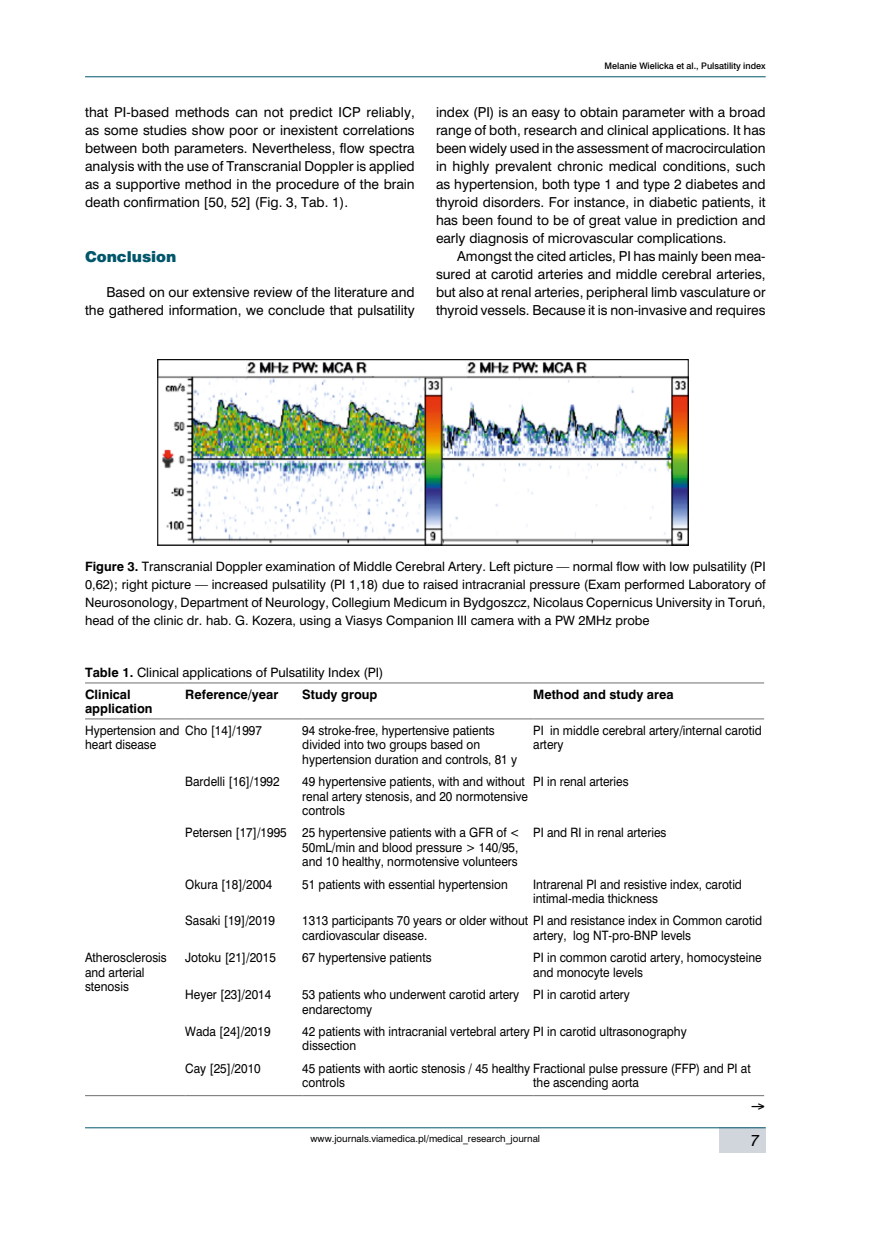
<style>
.page{position:relative;width:872px;height:1234px;background:#fff}
.page>*{position:absolute;margin:0;border:0;box-sizing:border-box;transform-origin:0 0}
.t1{font:15px "Swis 721 Blk EU";color:#00566a}
.t2{font:italic 15px "Swis 721 PL";color:#000}
.t3{font:12.75px/18px "Swis 721 PL";color:#000;text-align:justify}
.t4{font:12px/14.4px "Swis 721 PL";color:#000;scale:.92 1}
.t5{font:12px/18px "Swis 721 PL";color:#000;text-align:justify}
.t6{font:700 12px "Swis 721 PL";color:#000}
.t7{font:9px "Swis 721 PL";color:#000}
.t8{font:9px "Swis 721 Md EU";color:#000}
.s1{font-weight:700}
</style>
<div class="page">
<hr style="left:85px;top:76px;width:680px;height:1px;background:#00566a">
<div style="left:719px;top:1127px;width:46px;height:25px;background:#d1d6dd"></div>
<hr style="left:85px;top:1127px;width:680px;height:1px;background:#00566a">
<img style="left:159px;top:362px;width:527px;height:181px">
<div style="left:157px;top:359px;width:531px;height:186px;border:1px solid #000"></div>
<hr style="left:85px;top:682px;width:100px;height:1px;background:#706f6f">
<hr style="left:185px;top:682px;width:117px;height:1px;background:#706f6f">
<hr style="left:302px;top:682px;width:231px;height:1px;background:#706f6f">
<hr style="left:533px;top:682px;width:231px;height:1px;background:#706f6f">
<hr style="left:85px;top:718px;width:100px;height:1px;background:#706f6f">
<hr style="left:185px;top:718px;width:117px;height:1px;background:#706f6f">
<hr style="left:302px;top:718px;width:231px;height:1px;background:#706f6f">
<hr style="left:533px;top:718px;width:231px;height:1px;background:#706f6f">
<hr style="left:185px;top:1094px;width:117px;height:1px;background:#706f6f">
<hr style="left:302px;top:1094px;width:231px;height:1px;background:#706f6f">
<hr style="left:533px;top:1094px;width:231px;height:1px;background:#706f6f">
<hr style="left:85px;top:1094px;width:100px;height:1px;background:#706f6f">
<p class="t3" style="left:85px;top:103px;width:331px">that PI-based methods can not predict ICP reliably, as some studies show poor or inexistent correlations between both parameters. Nevertheless, flow spectra analysis with the use of Transcranial Doppler is applied as a supportive method in the procedure of the brain death confirmation [50, 52] (Fig. 3, Tab. 1).</p>
<p class="t1" style="left:85px;top:246px;width:93px">Conclusion</p>
<p class="t3" style="left:85px;top:283px;width:331px;text-align:right">Based on our extensive review of the literature and the gathered information, we conclude that pulsatility</p>
<p class="t8" style="left:604px;top:61px;width:162px">Melanie Wielicka et al., Pulsatility index</p>
<p class="t3" style="left:436px;top:103px;width:331px">index (PI) is an easy to obtain parameter with a broad range of both, research and clinical applications. It has been widely used in the assessment of macrocirculation in highly prevalent chronic medical conditions, such as hypertension, both type 1 and type 2 diabetes and thyroid disorders. For instance, in diabetic patients, it has been found to be of great value in prediction and early diagnosis of microvascular complications.</p>
<p class="t3" style="left:436px;top:247px;width:331px;text-indent:21px">Amongst the cited articles, PI has mainly been mea&shy;sured at carotid arteries and middle cerebral arteries, but also at renal arteries, peripheral limb vasculature or thyroid vessels. Because it is non-invasive and requires</p>
<p class="t5" style="left:85px;top:557px;width:682px"><span class="s1">Figure 3.</span> Transcranial Doppler examination of Middle Cerebral Artery. Left picture — normal flow with low pulsatility (PI 0,62); right picture — increased pulsatility (PI 1,18) due to raised intracranial pressure (Exam performed Laboratory of Neurosonology, Department of Neurology, Collegium Medicum in Bydgoszcz, Nicolaus Copernicus University in Toruń, head of the clinic dr. hab. G. Kozera, using a Viasys Companion III camera with a PW 2MHz probe</p>
<p class="t5" style="left:85px;top:660px;width:300px;line-height:21.9px"><span class="s1">Table 1.</span> Clinical applications of Pulsatility Index (PI)<br><span class="s1">Clinical</span></p>
<p class="t6" style="left:85px;top:700px;width:69px">application</p>
<p class="t6" style="left:185px;top:686px;width:94px">Reference/year</p>
<p class="t6" style="left:302px;top:686px;width:77px">Study group</p>
<p class="t6" style="left:533px;top:686px;width:142px">Method and study area</p>
<p class="t4" style="left:85px;top:722px;width:104px">Hypertension and heart disease</p>
<p class="t4" style="left:185px;top:722px;width:85px">Cho [14]/1997</p>
<p class="t4" style="left:302px;top:722px;width:235px">94 stroke-free, hypertensive patients divided into two groups based on hypertension duration and controls, 81 y</p>
<p class="t4" style="left:533px;top:722px;width:250px">PI in middle cerebral artery/internal carotid artery</p>
<p class="t4" style="left:185px;top:774px;width:104px">Bardelli [16]/1992</p>
<p class="t4" style="left:302px;top:774px;width:247px">49 hypertensive patients, with and without renal artery stenosis, and 20 normotensive controls</p>
<p class="t4" style="left:533px;top:774px;width:105px">PI in renal arteries</p>
<p class="t4" style="left:185px;top:825px;width:112px">Petersen [17]/1995</p>
<p class="t4" style="left:302px;top:825px;width:238px;text-align:justify">25 hypertensive patients with a GFR of &lt; 50mL/min and blood pressure &gt; 140/95, and 10 healthy, normotensive volunteers</p>
<p class="t4" style="left:533px;top:825px;width:146px">PI and RI in renal arteries</p>
<p class="t4" style="left:185px;top:876px;width:96px">Okura [18]/2004</p>
<p class="t4" style="left:302px;top:876px;width:225px">51 patients with essential hypertension</p>
<p class="t4" style="left:533px;top:876px;width:228px">Intrarenal PI and resistive index, carotid intimal-media thickness</p>
<p class="t4" style="left:185px;top:913px;width:99px">Sasaki [19]/2019</p>
<p class="t4" style="left:302px;top:913px;width:501px">1313 participants 70 years or older without PI and resistance index in Common carotid cardiovascular disease.</p>
<p class="t4" style="left:533px;top:927px;width:173px">artery, log NT-pro-BNP levels</p>
<p class="t4" style="left:85px;top:950px;width:90px">Atherosclerosis and arterial stenosis</p>
<p class="t4" style="left:185px;top:950px;width:100px">Jotoku [21]/2015</p>
<p class="t4" style="left:302px;top:950px;width:142px">67 hypertensive patients</p>
<p class="t4" style="left:533px;top:950px;width:250px">PI in common carotid artery, homocysteine and monocyte levels</p>
<p class="t4" style="left:185px;top:986px;width:95px">Heyer [23]/2014</p>
<p class="t4" style="left:302px;top:986px;width:237px">53 patients who underwent carotid artery endarectomy</p>
<p class="t4" style="left:533px;top:986px;width:106px">PI in carotid artery</p>
<p class="t4" style="left:185px;top:1023px;width:94px">Wada [24]/2019</p>
<p class="t4" style="left:302px;top:1023px;width:419px">42 patients with intracranial vertebral artery PI in carotid ultrasonography dissection</p>
<p class="t4" style="left:185px;top:1060px;width:83px">Cay [25]/2010</p>
<p class="t4" style="left:302px;top:1060px;width:489px">45 patients with aortic stenosis / 45 healthy Fractional pulse pressure (FFP) and PI at controls</p>
<p class="t4" style="left:533px;top:1074px;width:116px">the ascending aorta</p>
<p class="t7" style="left:310px;top:1132px;width:231px">www.journals.viamedica.pl/medical_research_journal</p>
<p class="t2" style="left:750px;top:1130px;width:10px">7</p>
</div>
